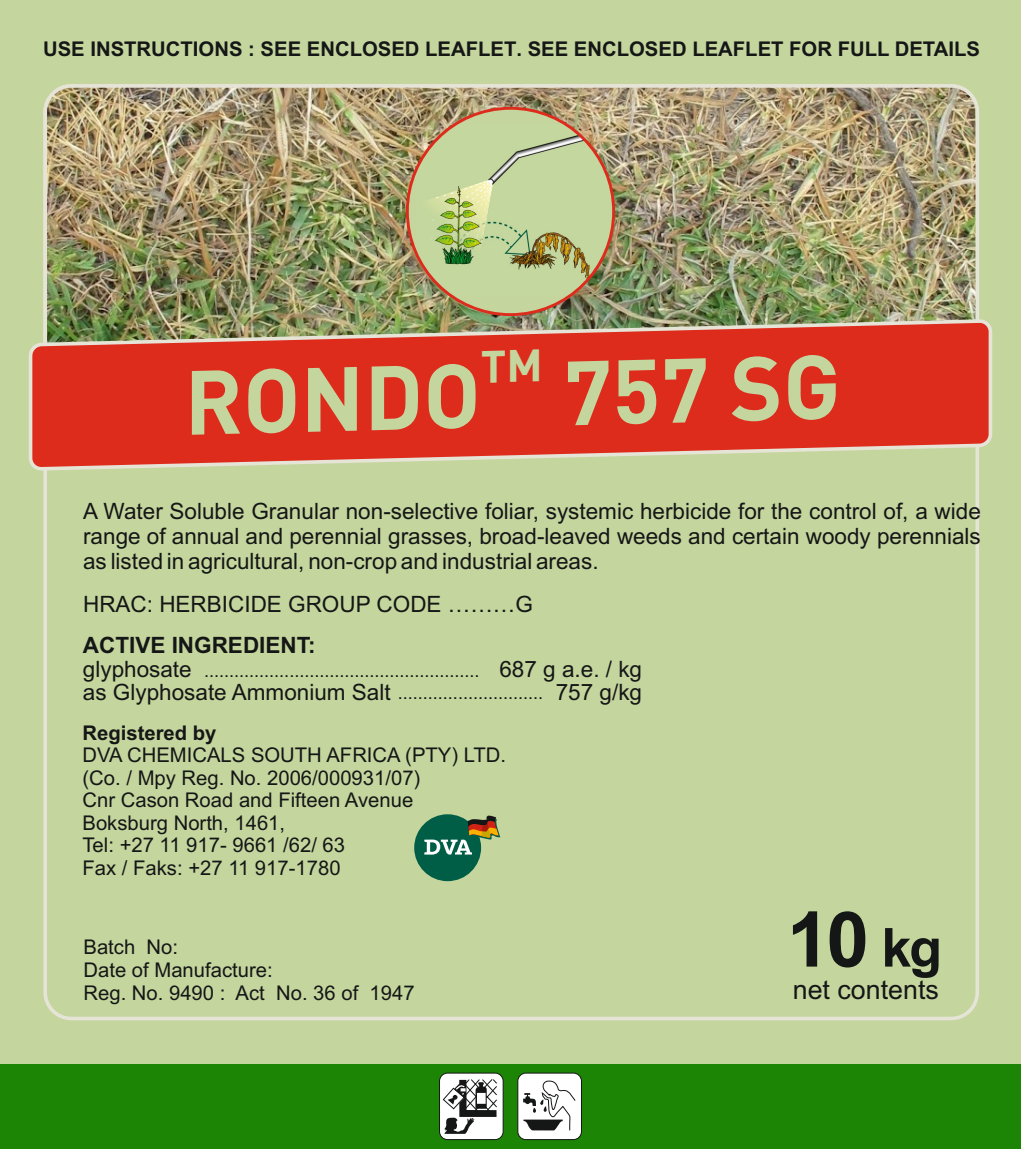
<style>
.page{position:relative;width:1021px;height:1149px;background:#fff}
.page>*{position:absolute;margin:0;border:0;box-sizing:border-box;transform-origin:0 0}
.t1{font:700 89.4px "DI Nbek";color:#c4d69e}
.t2{font:700 76.8px "Arial";color:#151616}
.t3{font:26.85px "Arial";color:#151616}
.t4{font:22.5px/22.5px "Arial";color:#151616}
.t5{font:700 22.5px "Arial";color:#151616}
.t6{font:20.25px/22.5px "Arial";color:#151616}
.t7{font:700 20.25px "Arial";color:#151616}
.t8{font:18px/22.9px "Arial";color:#151616}
.s1{font-size:53.78px}
</style>
<div class="page">
<div style="left:0;top:0;width:1020px;height:1148px;background:#c4d69e"></div>
<img style="left:43px;top:84px;width:936px;height:233px">
<div style="left:0;top:1064px;width:1020px;height:84px;background:#1d8506"></div>
<img style="left:407px;top:108px;width:206px;height:206px">
<img style="left:416px;top:124px;width:192px;height:170px">
<svg style="left:28px;top:317px;width:965px;height:155px;background:#d24c37"></svg>
<div style="left:517px;top:1072px;width:65px;height:67px;background:#fff;border:1px solid #151616;border-radius:8px"></div>
<svg style="left:523px;top:1080px;width:52px;height:50px"></svg>
<div style="left:439px;top:1072px;width:64px;height:67px;background:#fff;border:1px solid #151616;border-radius:8px"></div>
<svg style="left:443px;top:1079px;width:54px;height:54px"></svg>
<svg style="left:414px;top:814px;width:86px;height:66px"></svg>
<div style="left:482px;top:349px;width:57px;height:33px;background:#dd2b1c"></div>
<p class="t7" style="left:43px;top:41px;width:938px">USE INSTRUCTIONS : SEE ENCLOSED LEAFLET. SEE ENCLOSED LEAFLET FOR FULL DETAILS</p>
<h1 class="t1" style="left:183px;top:369px;width:658px;rotate:-1deg">RONDO 757 SG</h1>
<p class="t4" style="left:83px;top:500px;width:899px;line-height:25.1px;text-align:justify">A Water Soluble Granular non-selective foliar, systemic herbicide for the control of, a wide range of annual and perennial grasses, broad-leaved weeds and certain woody perennials as listed in agricultural, non-crop and industrial areas.</p>
<p class="t4" style="left:83px;top:594px;width:451px">HRAC: HERBICIDE GROUP CODE ………G</p>
<p class="t5" style="left:83px;top:636px;width:234px">ACTIVE INGREDIENT:</p>
<p class="t4" style="left:83px;top:660px;width:309px">glyphosate<br>as Glyphosate Ammonium Salt</p>
<p class="t4" style="left:499px;top:659px;width:144px;text-align:right">687 g a.e. / kg<br>757 g/kg</p>
<p class="t8" style="left:398px;top:660px;width:147px;text-indent:-194px">....................................................... .............................</p>
<p class="t7" style="left:82px;top:724px;width:135px">Registered by</p>
<p class="t6" style="left:82px;top:745px;width:425px">DVA CHEMICALS SOUTH AFRICA (PTY) LTD. (Co. / Mpy Reg. No. 2006/000931/07)<br>Cnr Cason Road and Fifteen Avenue<br>Boksburg North, 1461,<br>Tel: +27 11 917- 9661 /62/ 63<br>Fax / Faks: +27 11 917-1780</p>
<p class="t6" style="left:83px;top:937px;width:332px">Batch No:<br>Date of Manufacture:<br>Reg. No. 9490 : Act No. 36 of 1947</p>
<h2 class="t2" style="left:786px;top:910px;width:157px">10 <span class="s1">kg</span></h2>
<p class="t3" style="left:792px;top:978px;width:148px">net contents</p>
</div>
